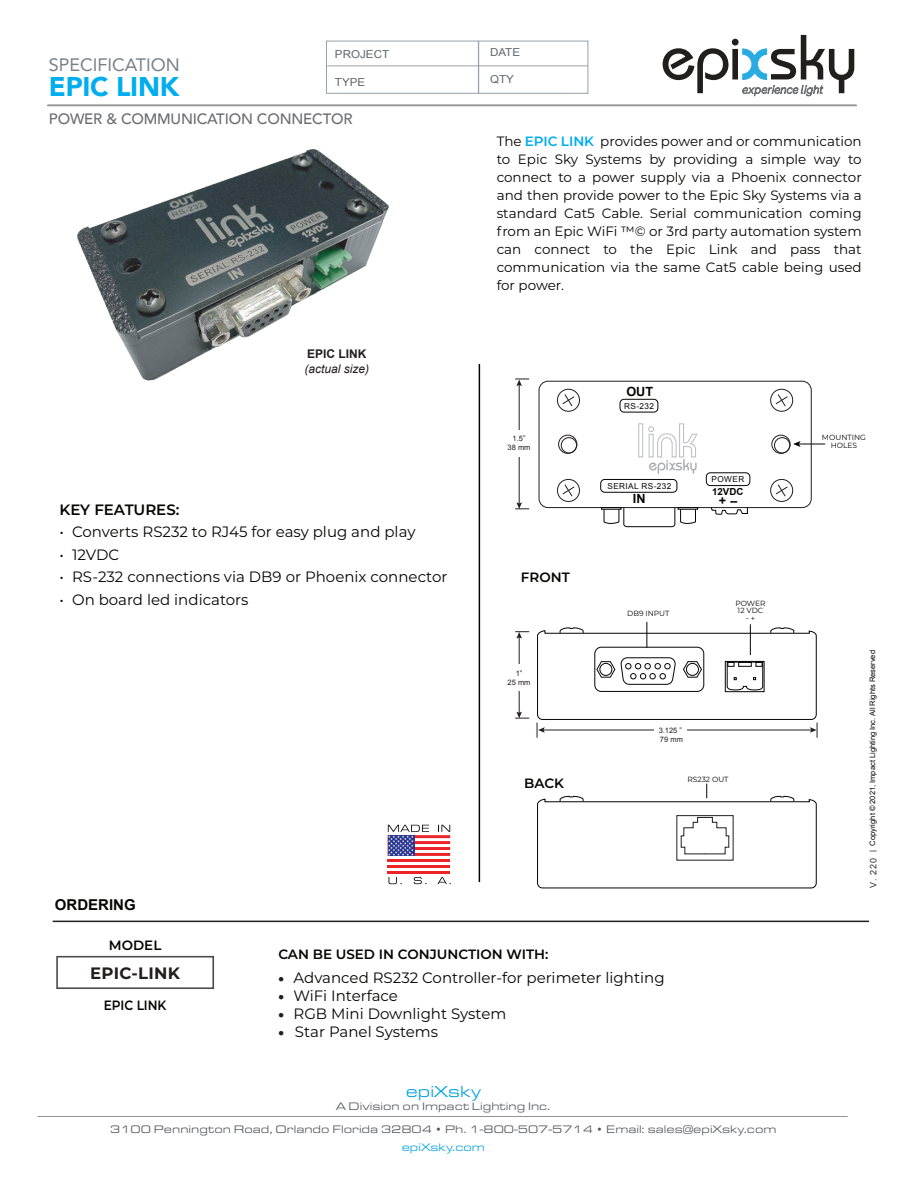
<style>
.page{position:relative;width:918px;height:1188px;background:#fff}
.page>*{position:absolute;margin:0;border:0;box-sizing:border-box;transform-origin:0 0}
.t1{font:900 27px "Avenir";letter-spacing:-.01em;color:#00aeef}
.t2{font:18px "Avenir";color:#798188}
.t3{font:700 16.5px "Montserrat";letter-spacing:.015em;color:#211e1e}
.t4{font:16.5px "Eurostile Ext";color:#00a2df}
.t5{font:15px "Montserrat";color:#050504}
.t6{font:500 15px "Avenir";letter-spacing:-.01em;color:#6c6d70}
.t7{font:600 15px "Montserrat";color:#050504}
.t8{font:700 15px "Arial";color:#050504}
.t9{font:13.5px/18px "Montserrat";color:#050504;text-align:justify}
.t10{font:600 13.5px "Montserrat";color:#050504}
.t11{font:600 13.5px "Montserrat";color:#050504;scale:.9 1}
.t12{font:700 12.75px "Arial";color:#050504}
.t13{font:700 12.6px "Arial";color:#050504}
.t14{font:italic 12px "Arial";color:#231f20}
.t15{font:700 12px "Arial";color:#231f20}
.t16{font:11.25px/22.5px "Eurostile Ext";color:#54555a;text-align:center}
.t17{font:11.25px "Eurostile Ext";color:#00a2df}
.t18{font:10.95px "Arial";color:#5d6669;scale:1.06 1}
.t19{font:700 9.75px "Arial";color:#050504}
.t20{font:8.25px "Arial";letter-spacing:.05em;color:#050504}
.t21{font:7.5px "Arial";color:#050504}
.t22{font:7.5px/7.5px "Montserrat";color:#050504;text-align:center}
.t23{font:7.5px/9px "Arial";color:#231f20;text-align:center}
.s1{font-weight:600;color:#00aeef}
.s2{font-size:9px;color:#323333}
.s3{font-weight:900;font-size:13.5px;color:#211e1e}
</style>
<div class="page">
<img style="left:47px;top:104px;width:413px;height:277px">
<div style="left:56px;top:956px;width:158px;height:33px;border:2px solid #4d4d4d"></div>
<hr style="left:53px;top:921px;width:816px;height:1px;background:#231f20">
<hr style="left:388px;top:859px;width:62px;height:3px;background:#ec2428">
<hr style="left:388px;top:871px;width:62px;height:3px;background:#ec2428">
<hr style="left:388px;top:865px;width:62px;height:3px;background:#ec2428">
<svg style="left:388px;top:825px;width:62px;height:31px"></svg>
<svg style="left:389px;top:877px;width:13px;height:7px"></svg>
<svg style="left:414px;top:877px;width:12px;height:7px"></svg>
<svg style="left:437px;top:877px;width:14px;height:7px"></svg>
<hr style="left:479px;top:364px;width:1px;height:518px;background:#050504">
<hr style="left:48px;top:105px;width:808px;height:1px;background:#939598">
<svg style="left:663px;top:35px;width:191px;height:61px"></svg>
<hr style="left:38px;top:1116px;width:810px;height:1px;background:#929497">
<div style="left:326px;top:41px;width:262px;height:53px;border:1px solid #97a1aa"></div>
<hr style="left:327px;top:65px;width:261px;height:1px;background:#97a1aa">
<hr style="left:478px;top:41px;width:1px;height:52px;background:#97a1aa">
<div style="left:557px;top:389px;width:23px;height:23px;border:1px solid #231f20;border-radius:50%"></div>
<svg style="left:562px;top:394px;width:13px;height:13px"></svg>
<div style="left:557px;top:479px;width:23px;height:23px;border:1px solid #231f20;border-radius:50%"></div>
<svg style="left:562px;top:484px;width:13px;height:13px"></svg>
<div style="left:558px;top:435px;width:19px;height:19px;border:1px solid #231f20;border-radius:50%"></div>
<div style="left:561px;top:437px;width:16px;height:16px;border:1px solid #211e1e;border-radius:50%"></div>
<div style="left:770px;top:389px;width:23px;height:23px;border:1px solid #231f20;border-radius:50%"></div>
<svg style="left:775px;top:394px;width:13px;height:13px"></svg>
<div style="left:770px;top:479px;width:23px;height:23px;border:1px solid #231f20;border-radius:50%"></div>
<svg style="left:775px;top:484px;width:13px;height:13px"></svg>
<div style="left:771px;top:435px;width:19px;height:19px;border:1px solid #231f20;border-radius:50%"></div>
<div style="left:774px;top:437px;width:16px;height:16px;border:1px solid #211e1e;border-radius:50%"></div>
<svg style="left:793px;top:441px;width:32px;height:6px"></svg>
<div style="left:638px;top:423px;width:5px;height:34px;border:1px solid #bcbdc0"></div>
<svg style="left:648px;top:423px;width:50px;height:51px"></svg>
<div style="left:539px;top:381px;width:273px;height:127px;border:1px solid #231f20;border-radius:9px"></div>
<div style="left:620px;top:399px;width:38px;height:13px;border:1px solid #050504;border-radius:4px"></div>
<div style="left:706px;top:472px;width:44px;height:14px;border:1px solid #050504;border-radius:4px"></div>
<div style="left:600px;top:479px;width:77px;height:14px;border:1px solid #050504;border-radius:4px"></div>
<div style="left:601px;top:507px;width:20px;height:3px;border:1px solid #050504"></div>
<svg style="left:603px;top:507px;width:93px;height:20px"></svg>
<div style="left:678px;top:507px;width:20px;height:3px;border:1px solid #050504"></div>
<svg style="left:710px;top:507px;width:38px;height:8px"></svg>
<hr style="left:519px;top:636px;width:1px;height:78px;background:#231f20">
<svg style="left:515px;top:631px;width:14px;height:8px"></svg>
<svg style="left:515px;top:712px;width:14px;height:7px"></svg>
<div style="left:510px;top:665px;width:21px;height:26px;background:#fff"></div>
<hr style="left:519px;top:384px;width:1px;height:120px;background:#231f20">
<svg style="left:515px;top:379px;width:14px;height:7px"></svg>
<svg style="left:515px;top:502px;width:14px;height:7px"></svg>
<div style="left:510px;top:430px;width:21px;height:27px;background:#fff"></div>
<svg style="left:537px;top:622px;width:281px;height:116px"></svg>
<svg style="left:537px;top:784px;width:280px;height:105px"></svg>
<p class="t18" style="left:335px;top:47px;width:53px">PROJECT</p>
<p class="t18" style="left:335px;top:75px;width:30px">TYPE</p>
<h2 class="t2" style="left:49px;top:50px;width:133px">SPECIFICATION</h2>
<h1 class="t1" style="left:49px;top:63px;width:132px">EPIC LINK</h1>
<p class="t6" style="left:49px;top:106px;width:305px">POWER &amp; COMMUNICATION CONNECTOR</p>
<p class="t15" style="left:307px;top:346px;width:61px">EPIC LINK</p>
<p class="t14" style="left:305px;top:361px;width:66px">(actual size)</p>
<p class="t7" style="left:59px;top:499px;width:121px">KEY FEATURES:</p>
<p class="t5" style="left:59px;top:521px;width:358px">• Converts RS232 to RJ45 for easy plug and play</p>
<p class="t5" style="left:59px;top:544px;width:61px">• 12VDC</p>
<p class="t5" style="left:59px;top:566px;width:390px">• RS-232 connections via DB9 or Phoenix connector</p>
<p class="t5" style="left:59px;top:589px;width:191px">• On board led indicators</p>
<p class="t8" style="left:55px;top:895px;width:82px">ORDERING</p>
<p class="t18" style="left:490px;top:45px;width:30px">DATE</p>
<p class="t18" style="left:490px;top:72px;width:24px">QTY</p>
<p class="t9" style="left:497px;top:131px;width:367px">The <span class="s1">EPIC LINK</span> provides power and or communication to Epic Sky Systems by providing a simple way to connect to a power supply via a Phoenix connector and then provide power to the Epic Sky Systems via a standard Cat5 Cable. Serial communication coming from an Epic WiFi ™© or 3rd party automation system can connect to the Epic Link and pass that communication via the same Cat5 cable being used for power.</p>
<p class="t12" style="left:626px;top:383px;width:28px">OUT</p>
<p class="t23" style="left:508px;top:434px;width:24px">1.5”<br>38 mm</p>
<p class="t10" style="left:521px;top:567px;width:50px">FRONT</p>
<p class="t23" style="left:508px;top:669px;width:24px">1”<br>25 mm</p>
<p class="t10" style="left:524px;top:774px;width:41px">BACK</p>
<p class="t20" style="left:624px;top:400px;width:31px">RS-232</p>
<p class="t20" style="left:607px;top:480px;width:66px">SERIAL RS-232</p>
<p class="t12" style="left:633px;top:490px;width:14px">IN</p>
<p class="t22" style="left:627px;top:610px;width:44px">DB9 INPUT</p>
<p class="t20" style="left:712px;top:474px;width:34px">POWER</p>
<p class="t19" style="left:712px;top:485px;width:33px">12VDC</p>
<p class="t13" style="left:719px;top:492px;width:20px">+ --</p>
<p class="t22" style="left:735px;top:599px;width:32px">POWER<br>12 VDC</p>
<p class="t22" style="left:746px;top:614px;width:11px">- +</p>
<p class="t23" style="left:659px;top:726px;width:26px;text-align:left">3.125 ”<br>79 mm</p>
<p class="t22" style="left:687px;top:775px;width:43px">RS232 OUT</p>
<p class="t22" style="left:822px;top:434px;width:45px">MOUNTING<br>HOLES</p>
<p class="t21" style="left:867px;top:888px;width:239px;rotate:-90deg"><span class="s2">V. 220</span> | Copyright © 2021, Impact Lighting Inc. All Rights Reserved</p>
<p class="t10" style="left:109px;top:936px;width:54px">MODEL</p>
<p class="t3" style="left:90px;top:962px;width:91px">EPIC-LINK</p>
<p class="t11" style="left:104px;top:996px;width:71px">EPIC LINK</p>
<p class="t10" style="left:278px;top:945px;width:272px">CAN BE USED IN CONJUNCTION WITH:</p>
<p class="t5" style="left:278px;top:968px;width:388px"><span class="s3">•</span> Advanced RS232 Controller-for perimeter lighting</p>
<p class="t5" style="left:278px;top:986px;width:121px"><span class="s3">•</span> WiFi Interface</p>
<p class="t5" style="left:278px;top:1004px;width:230px"><span class="s3">•</span> RGB Mini Downlight System</p>
<p class="t5" style="left:278px;top:1022px;width:161px"><span class="s3">•</span> Star Panel Systems</p>
<p class="t4" style="left:406px;top:1079px;width:76px">epiXsky</p>
<p class="t16" style="left:110px;top:1094px;width:668px">A Division on Impact Lighting Inc.<br>3100 Pennington Road, Orlando Florida 32804 • Ph. 1-800-507-5714 • Email: sales@epiXsky.com</p>
<p class="t17" style="left:402px;top:1139px;width:85px">epiXsky.com</p>
</div>
